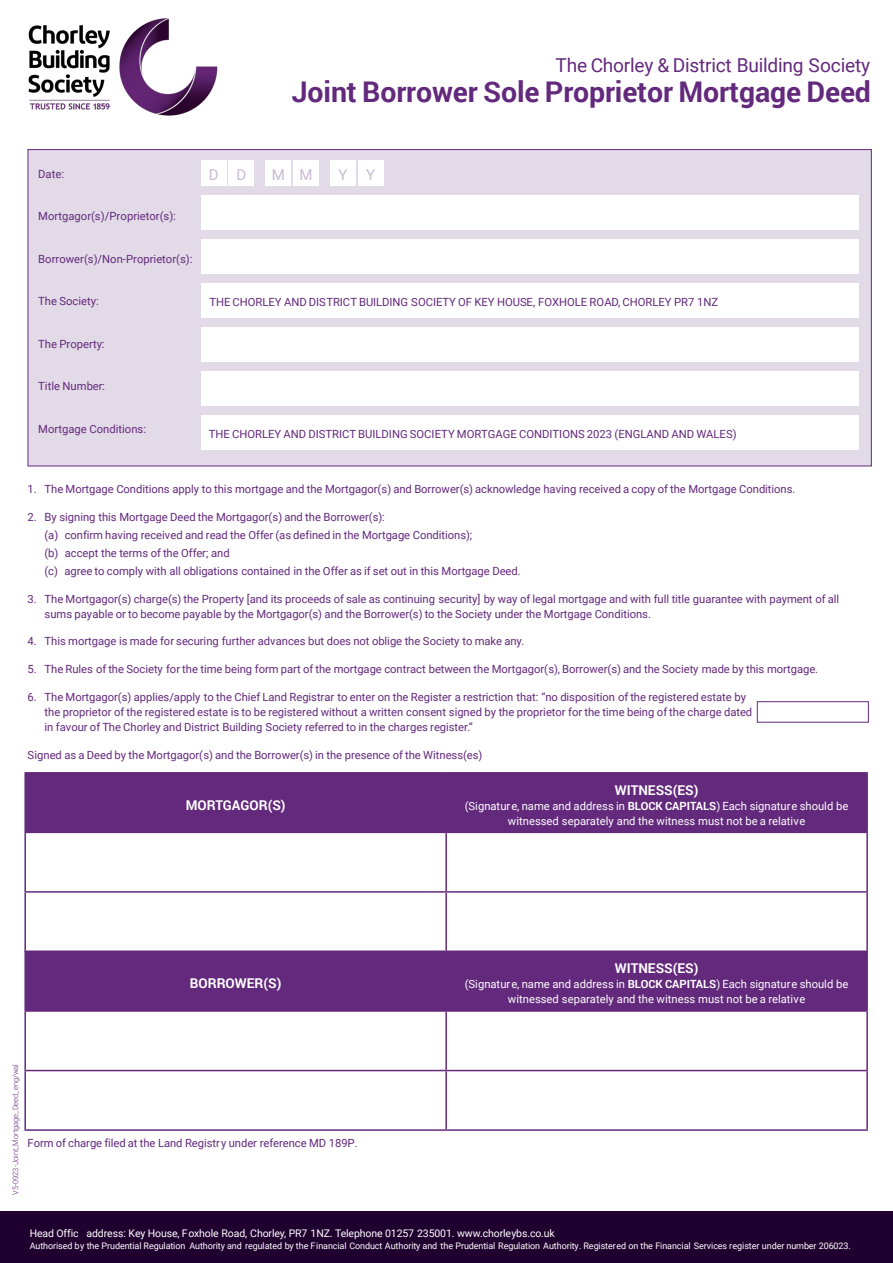
<style>
.page{position:relative;width:893px;height:1263px;background:#fff}
.page>*{position:absolute;margin:0;border:0;box-sizing:border-box;transform-origin:0 0}
.t1{font:700 28.5px "Roboto";letter-spacing:-.005em;color:#63297c}
.t2{font:19.2px "Roboto";letter-spacing:-.01em;color:#63297c}
.t3{font:15px "Roboto";color:#c9bad2}
.t4{font:700 13.5px "Roboto";color:#fff}
.t5{font:11.25px/18px "Roboto";letter-spacing:-.005em;color:#63297c}
.t6{font:11.25px/15px "Roboto";color:#fff;text-align:center}
.t7{font:10.5px "Roboto";letter-spacing:-.01em;color:#fff}
.t8{font:9px "Roboto";letter-spacing:-.01em;color:#fff}
.t9{font:300 7.5px "Roboto";color:#63297c}
.s1{font-weight:700}
.s2{font-style:inherit}
</style>
<div class="page">
<img style="left:29px;top:18px;width:189px;height:97px">
<div style="left:28px;top:149px;width:844px;height:317px;background:#e2dae7;border:1px solid #63297c"></div>
<div style="left:201px;top:195px;width:657px;height:35px;background:#fff"></div>
<div style="left:201px;top:239px;width:657px;height:34px;background:#fff"></div>
<div style="left:201px;top:283px;width:657px;height:34px;background:#fff"></div>
<div style="left:201px;top:327px;width:657px;height:34px;background:#fff"></div>
<div style="left:201px;top:371px;width:657px;height:34px;background:#fff"></div>
<div style="left:201px;top:160px;width:25px;height:26px;background:#fff"></div>
<div style="left:229px;top:160px;width:25px;height:26px;background:#fff"></div>
<div style="left:266px;top:160px;width:25px;height:26px;background:#fff"></div>
<div style="left:330px;top:160px;width:26px;height:26px;background:#fff"></div>
<div style="left:293px;top:160px;width:26px;height:26px;background:#fff"></div>
<div style="left:358px;top:160px;width:25px;height:26px;background:#fff"></div>
<div style="left:0;top:1212px;width:893px;height:51px;background:#20002f"></div>
<div style="left:757px;top:701px;width:112px;height:21px;background:#fff;border:1px solid #63297c"></div>
<div style="left:201px;top:415px;width:657px;height:34px;background:#fff"></div>
<div style="left:26px;top:773px;width:840px;height:59px;background:#63297c"></div>
<hr style="left:24px;top:772px;width:422px;height:1px;background:#63297c">
<hr style="left:24px;top:773px;width:2px;height:59px;background:#63297c">
<hr style="left:446px;top:772px;width:422px;height:1px;background:#63297c">
<hr style="left:445px;top:773px;width:2px;height:59px;background:#63297c">
<hr style="left:866px;top:773px;width:2px;height:59px;background:#63297c">
<hr style="left:24px;top:893px;width:2px;height:58px;background:#63297c">
<hr style="left:445px;top:893px;width:2px;height:58px;background:#63297c">
<hr style="left:866px;top:893px;width:2px;height:58px;background:#63297c">
<hr style="left:24px;top:832px;width:422px;height:1px;background:#63297c">
<hr style="left:24px;top:833px;width:2px;height:58px;background:#63297c">
<hr style="left:446px;top:832px;width:422px;height:1px;background:#63297c">
<hr style="left:445px;top:833px;width:2px;height:58px;background:#63297c">
<hr style="left:866px;top:833px;width:2px;height:58px;background:#63297c">
<hr style="left:24px;top:891px;width:422px;height:2px;background:#63297c">
<hr style="left:446px;top:891px;width:422px;height:2px;background:#63297c">
<div style="left:26px;top:952px;width:840px;height:58px;background:#63297c"></div>
<hr style="left:24px;top:951px;width:422px;height:1px;background:#63297c">
<hr style="left:24px;top:952px;width:2px;height:58px;background:#63297c">
<hr style="left:446px;top:951px;width:422px;height:1px;background:#63297c">
<hr style="left:445px;top:952px;width:2px;height:58px;background:#63297c">
<hr style="left:866px;top:952px;width:2px;height:58px;background:#63297c">
<hr style="left:24px;top:1010px;width:422px;height:2px;background:#63297c">
<hr style="left:24px;top:1012px;width:2px;height:58px;background:#63297c">
<hr style="left:446px;top:1010px;width:422px;height:2px;background:#63297c">
<hr style="left:445px;top:1012px;width:2px;height:58px;background:#63297c">
<hr style="left:866px;top:1012px;width:2px;height:58px;background:#63297c">
<hr style="left:24px;top:1070px;width:422px;height:1px;background:#63297c">
<hr style="left:24px;top:1071px;width:2px;height:58px;background:#63297c">
<hr style="left:446px;top:1070px;width:422px;height:1px;background:#63297c">
<hr style="left:445px;top:1071px;width:2px;height:58px;background:#63297c">
<hr style="left:866px;top:1071px;width:2px;height:58px;background:#63297c">
<hr style="left:24px;top:1129px;width:422px;height:2px;background:#63297c">
<hr style="left:446px;top:1129px;width:422px;height:2px;background:#63297c">
<h2 class="t2" style="left:556px;top:51px;width:316px">The Chorley &amp; District Building Society</h2>
<h1 class="t1" style="left:291px;top:71px;width:581px">Joint Borrower Sole Proprietor Mortgage Deed</h1>
<p class="t5" style="left:38px;top:164px;width:27px">Date:</p>
<p class="t5" style="left:38px;top:207px;width:139px">Mortgagor(s)/Proprietor(s):</p>
<p class="t5" style="left:38px;top:249px;width:156px">Borrower(s)/Non-Proprietor(s):</p>
<p class="t5" style="left:38px;top:292px;width:62px">The Society:</p>
<p class="t5" style="left:38px;top:334px;width:68px">The Property:</p>
<p class="t5" style="left:38px;top:377px;width:68px">Title Number:</p>
<p class="t5" style="left:38px;top:419px;width:109px">Mortgage Conditions:</p>
<h3 class="t3" style="left:209px;top:164px;width:39px">D D</h3>
<h3 class="t3" style="left:272px;top:164px;width:42px">M M</h3>
<h3 class="t3" style="left:338px;top:164px;width:38px">Y Y</h3>
<p class="t5" style="left:209px;top:293px;width:510px">THE CHORLEY AND DISTRICT BUILDING SOCIETY OF KEY HOUSE, FOXHOLE ROAD, CHORLEY PR7 1NZ</p>
<p class="t5" style="left:209px;top:425px;width:529px">THE CHORLEY AND DISTRICT BUILDING SOCIETY MORTGAGE CONDITIONS 2023 (ENGLAND AND WALES)</p>
<p class="t5" style="left:28px;top:480px;width:769px">1. The Mortgage Conditions apply to this mortgage and the Mortgagor(s) and Borrower(s) acknowledge having received a copy of the Mortgage Conditions.</p>
<p class="t5" style="left:45px;top:507px;width:478px;text-indent:-17px">2. By signing this Mortgage Deed the Mortgagor(s) and the Borrower(s):<br>(a) confirm having received and read the Offer (as defined in the Mortgage Conditions);<br>(b) accept the terms of the Offer; and<br>(c) agree to comply with all obligations contained in the Offer as if set out in this Mortgage Deed.</p>
<p class="t5" style="left:45px;top:591px;width:796px;line-height:15px;text-indent:-17px">3. The Mortgagor(s) charge(s) the Property [and its proceeds of sale as continuing security] by way of legal mortgage and with full title guarantee with payment of all sums payable or to become payable by the Mortgagor(s) and the Borrower(s) to the Society under the Mortgage Conditions.</p>
<p class="t5" style="left:28px;top:632px;width:498px">4. This mortgage is made for securing further advances but does not oblige the Society to make any.</p>
<p class="t5" style="left:28px;top:660px;width:792px">5. The Rules of the Society for the time being form part of the mortgage contract between the Mortgagor(s), Borrower(s) and the Society made by this mortgage.</p>
<p class="t5" style="left:45px;top:689px;width:709px;line-height:15px;text-indent:-17px">6. The Mortgagor(s) applies/apply to the Chief Land Registrar to enter on the Register a restriction that: “no disposition of the registered estate by the proprietor of the registered estate is to be registered without a written consent signed by the proprietor for the time being of the charge dated in favour of The Chorley and District Building Society referred to in the charges register.”</p>
<p class="t5" style="left:28px;top:745px;width:456px">Signed as a Deed by the Mortgagor(s) and the Borrower(s) in the presence of the Witness(es)</p>
<p class="t4" style="left:186px;top:795px;width:101px">MORTGAGOR(S)</p>
<p class="t4" style="left:615px;top:780px;width:85px">WITNESS(ES)</p>
<p class="t6" style="left:465px;top:798px;width:385px">(Signature, name and address in <span class="s1">BLOCK CAPITALS</span>) Each signature should be witnessed separately and the witness must not be a relative</p>
<p class="t4" style="left:190px;top:974px;width:93px">BORROWER(S)</p>
<p class="t4" style="left:615px;top:959px;width:85px">WITNESS(ES)</p>
<p class="t6" style="left:465px;top:976px;width:385px">(Signature, name and address in <span class="s1">BLOCK CAPITALS</span>) Each signature should be witnessed separately and the witness must not be a relative</p>
<p class="t9" style="left:10px;top:1195px;width:133px;rotate:-90deg">V5-0923-Joint_Mortgage_Deed_eng/wal</p>
<p class="t5" style="left:28px;top:1133px;width:332px">Form of charge filed at the Land Registry under reference MD 189<span class="s2">P</span>.</p>
<p class="t7" style="left:30px;top:1225px;width:527px">Head Offic address: Key House, Foxhole Road, Chorley, PR7 1NZ. Telephone 01257 235001. www.chorleybs.co.uk</p>
<p class="t8" style="left:30px;top:1240px;width:823px">Authorised by the Prudential Regulation Authority and regulated by the Financial Conduct Authority and the Prudential Regulation Authority. Registered on the Financial Services register under number 206023.</p>
</div>
